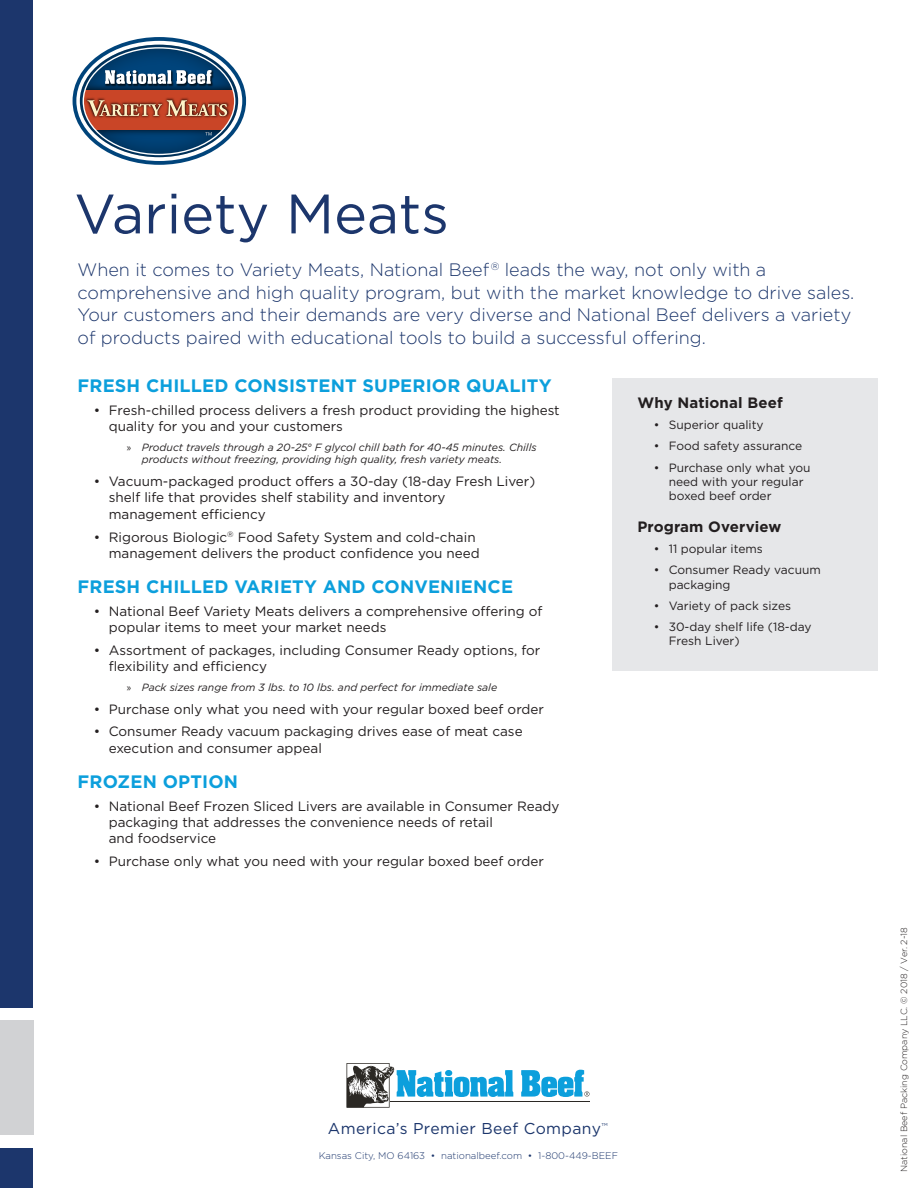
<style>
.page{position:relative;width:918px;height:1188px;background:#fff}
.page>*{position:absolute;margin:0;border:0;box-sizing:border-box;transform-origin:0 0}
.t1{font:55.5px "Gotham";color:#1c366c}
.t2{font:300 18px/22.5px "Gotham";color:#1c366c}
.t3{font:700 18px "Gotham";letter-spacing:.01em;color:#0c9fdc}
.t4{font:15.75px "Gotham";letter-spacing:.025em;color:#1c366c}
.t5{font:700 15px "Gotham";letter-spacing:.01em;color:#231f20}
.t6{font:13.5px/16.2px "Gotham";color:#231f20}
.t7{font:12px/14.4px "Gotham";color:#231f20}
.t8{font:italic 10.5px/12.6px "Gotham";color:#231f20}
.t9{font:300 9.6px "Gotham";color:#1c366c}
.t10{font:300 9px "Gotham";color:#231f20}
.t11{font:4.2px "Gotham";color:#1c366c}
.s1{font-family:"Myriad Pro";font-style:normal}
</style>
<div class="page">
<div style="left:0;top:1148px;width:33px;height:40px;background:#1c366c"></div>
<div style="left:0;top:1020px;width:33px;height:115px;background:#d1d2d4"></div>
<div style="left:0;top:0;width:33px;height:1008px;background:#1c366c"></div>
<div style="left:613px;top:378px;width:265px;height:293px;background:#e6e7e9"></div>
<hr style="left:389px;top:1101px;width:200px;height:1px;background:#2b2824">
<svg style="left:521px;top:1069px;width:68px;height:28px"></svg>
<svg style="left:346px;top:1063px;width:168px;height:45px"></svg>
<svg style="left:73px;top:37px;width:173px;height:128px"></svg>
<svg style="left:76px;top:41px;width:166px;height:120px"></svg>
<svg style="left:80px;top:45px;width:158px;height:112px"></svg>
<h1 class="t1" style="left:74px;top:183px;width:376px">Variety Meats</h1>
<p class="t2" style="left:78px;top:258px;width:778px">When it comes to Variety Meats, National Beef<sup>®</sup> leads the way, not only with a comprehensive and high quality program, but with the market knowledge to drive sales.<br>Your customers and their demands are very diverse and National Beef delivers a variety of products paired with educational tools to build a successful offering.</p>
<h2 class="t3" style="left:78px;top:375px;width:476px">FRESH CHILLED CONSISTENT SUPERIOR QUALITY</h2>
<p class="t6" style="left:109px;top:402px;width:452px;text-indent:-15px">• Fresh-chilled process delivers a fresh product providing the highest quality for you and your customers</p>
<p class="t8" style="left:142px;top:441px;width:396px;text-indent:-15px"><span class="s1">»</span> Product travels through a 20-25° F glycol chill bath for 40-45 minutes. Chills products without freezing, providing high quality, fresh variety meats.</p>
<p class="t6" style="left:109px;top:473px;width:428px;text-indent:-15px">• Vacuum-packaged product offers a 30-day (18-day Fresh Liver) shelf life that provides shelf stability and inventory management efficiency</p>
<p class="t6" style="left:109px;top:529px;width:373px;text-indent:-15px">• Rigorous Biologic<sup>®</sup> Food Safety System and cold-chain management delivers the product confidence you need</p>
<h2 class="t3" style="left:78px;top:576px;width:437px">FRESH CHILLED VARIETY AND CONVENIENCE</h2>
<p class="t6" style="left:109px;top:603px;width:435px;text-indent:-15px">• National Beef Variety Meats delivers a comprehensive offering of popular items to meet your market needs</p>
<p class="t6" style="left:109px;top:642px;width:433px;text-indent:-15px">• Assortment of packages, including Consumer Ready options, for flexibility and efficiency</p>
<p class="t8" style="left:127px;top:681px;width:372px"><span class="s1">»</span> Pack sizes range from 3 lbs. to 10 lbs. and perfect for immediate sale</p>
<p class="t6" style="left:94px;top:700px;width:452px">• Purchase only what you need with your regular boxed beef order</p>
<p class="t6" style="left:109px;top:723px;width:415px;text-indent:-15px">• Consumer Ready vacuum packaging drives ease of meat case execution and consumer appeal</p>
<h2 class="t3" style="left:78px;top:771px;width:162px">FROZEN OPTION</h2>
<p class="t6" style="left:109px;top:798px;width:452px;text-indent:-15px">• National Beef Frozen Sliced Livers are available in Consumer Ready packaging that addresses the convenience needs of retail<br>and foodservice</p>
<p class="t6" style="left:94px;top:853px;width:452px">• Purchase only what you need with your regular boxed beef order</p>
<p class="t5" style="left:637px;top:394px;width:147px">Why National Beef</p>
<p class="t7" style="left:654px;top:418px;width:111px">• Superior quality</p>
<p class="t7" style="left:654px;top:439px;width:150px">• Food safety assurance</p>
<p class="t7" style="left:669px;top:460px;width:143px;text-indent:-15px">• Purchase only what you need with your regular boxed beef order</p>
<p class="t5" style="left:637px;top:518px;width:145px">Program Overview</p>
<p class="t7" style="left:654px;top:541px;width:111px">• 11 popular items</p>
<p class="t7" style="left:669px;top:563px;width:154px;text-indent:-15px">• Consumer Ready vacuum packaging</p>
<p class="t7" style="left:654px;top:598px;width:139px">• Variety of pack sizes</p>
<p class="t7" style="left:669px;top:619px;width:144px;text-indent:-15px">• 30-day shelf life (18-day<br>Fresh Liver)</p>
<p class="t4" style="left:328px;top:1118px;width:275px">America’s Premier Beef Company</p>
<p class="t11" style="left:601px;top:1122px;width:8px">TM</p>
<p class="t9" style="left:319px;top:1150px;width:301px">Kansas City, MO 64163 • nationalbeef.com • 1-800-449-BEEF</p>
<p class="t10" style="left:899px;top:1172px;width:246px;rotate:-90deg">National Beef Packing Company LLC. © 2018 / Ver. 2-18</p>
</div>
